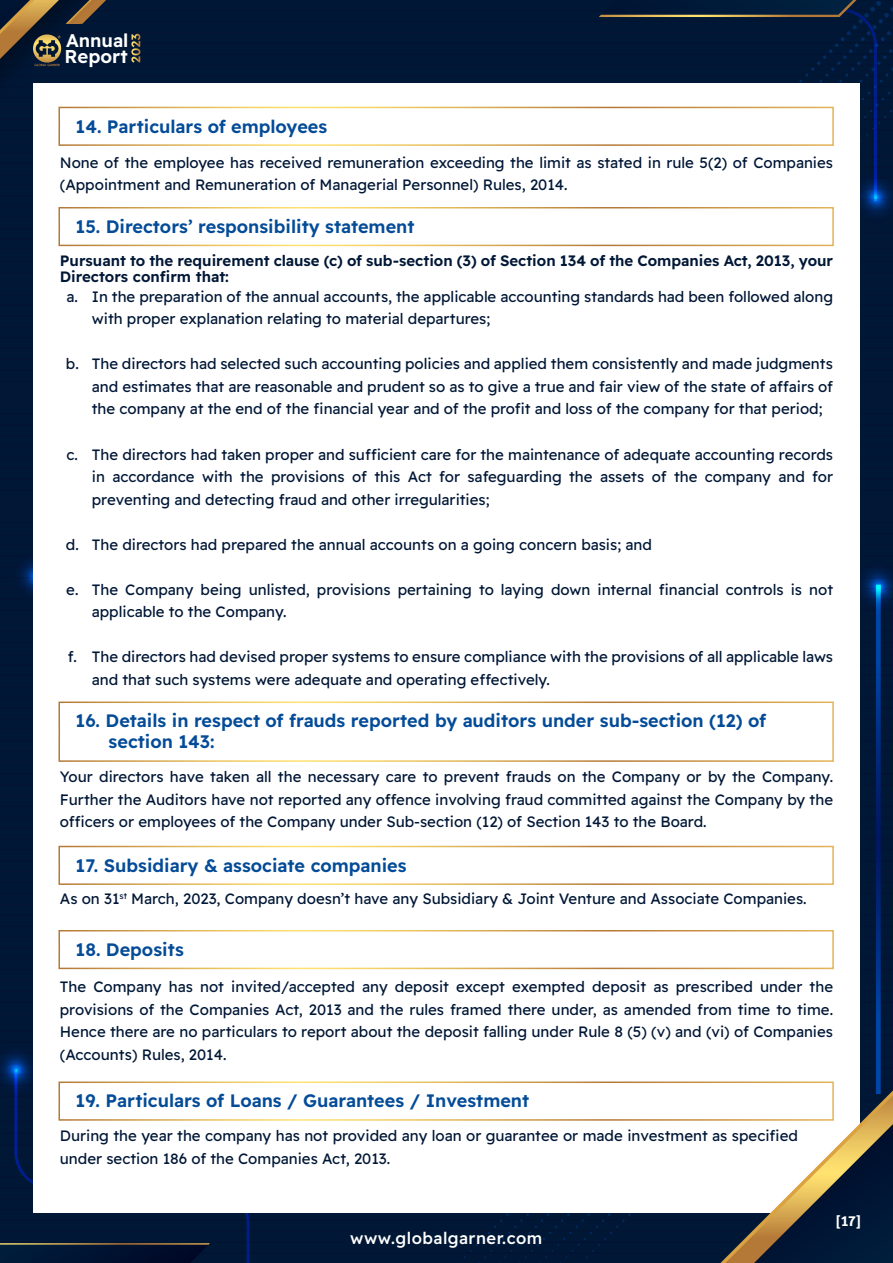
<style>
.page{position:relative;width:893px;height:1263px;background:#001736}
.page>*{position:absolute;margin:0;border:0;box-sizing:border-box;transform-origin:0 0}
.t1{font:600 18.6px "Readex Pro";color:#fff}
.t2{font:600 18.3px "Readex Pro";color:#fff}
.t3{font:600 18px/21px "Readex Pro";color:#044b98}
.t4{font:500 16.5px "Readex Pro";letter-spacing:.03em;color:#fff}
.t5{font:15px/22.5px "Readex Pro";color:#001736}
.t6{font:600 15px/16.5px "Readex Pro";color:#001736}
.t7{font:600 15px "Bree";color:#fff}
</style>
<div class="page">
<div style="left:33px;top:83px;width:827px;height:1130px;background:#fff"></div>
<svg style="left:876px;top:633px;width:5px;height:390px;background:#002c7e"></svg>
<svg style="left:861px;top:569px;width:32px;height:64px"></svg>
<svg style="left:19px;top:559px;width:14px;height:36px"></svg>
<svg style="left:58px;top:701px;width:776px;height:61px"></svg>
<svg style="left:58px;top:845px;width:776px;height:40px"></svg>
<svg style="left:58px;top:930px;width:776px;height:40px"></svg>
<svg style="left:0;top:1023px;width:893px;height:240px"></svg>
<svg style="left:0;top:0;width:893px;height:247px"></svg>
<p class="t2" style="left:66px;top:30px;width:64px">Annual</p>
<p class="t1" style="left:64px;top:45px;width:65px">Report</p>
<p class="t3" style="left:76px;top:116px;width:253px">14. Particulars of employees</p>
<p class="t5" style="left:60px;top:151px;width:775px">None of the employee has received remuneration exceeding the limit as stated in rule 5(2) of Companies (Appointment and Remuneration of Managerial Personnel) Rules, 2014.</p>
<p class="t3" style="left:76px;top:216px;width:340px">15. Directors’ responsibility statement</p>
<p class="t6" style="left:60px;top:252px;width:775px">Pursuant to the requirement clause (c) of sub-section (3) of Section 134 of the Companies Act, 2013, your<br>Directors confirm that:</p>
<p class="t5" style="left:67px;top:286px;width:13px">a.</p>
<p class="t5" style="left:66px;top:353px;width:14px">b.</p>
<p class="t5" style="left:67px;top:443px;width:13px">c.</p>
<p class="t5" style="left:66px;top:533px;width:14px">d.</p>
<p class="t5" style="left:66px;top:578px;width:14px">e.</p>
<p class="t5" style="left:68px;top:646px;width:11px">f.</p>
<p class="t5" style="left:92px;top:286px;width:743px">In the preparation of the annual accounts, the applicable accounting standards had been followed along with proper explanation relating to material departures;</p>
<p class="t5" style="left:92px;top:353px;width:743px;text-align:justify">The directors had selected such accounting policies and applied them consistently and made judgments and estimates that are reasonable and prudent so as to give a true and fair view of the state of affairs of the company at the end of the financial year and of the profit and loss of the company for that period;</p>
<p class="t5" style="left:92px;top:443px;width:743px;text-align:justify">The directors had taken proper and sufficient care for the maintenance of adequate accounting records in accordance with the provisions of this Act for safeguarding the assets of the company and for preventing and detecting fraud and other irregularities;</p>
<p class="t5" style="left:92px;top:533px;width:562px">The directors had prepared the annual accounts on a going concern basis; and</p>
<p class="t5" style="left:92px;top:578px;width:743px">The Company being unlisted, provisions pertaining to laying down internal financial controls is not applicable to the Company.</p>
<p class="t5" style="left:92px;top:646px;width:743px">The directors had devised proper systems to ensure compliance with the provisions of all applicable laws and that such systems were adequate and operating effectively.</p>
<p class="t3" style="left:109px;top:711px;width:659px;text-indent:-33px">16. Details in respect of frauds reported by auditors under sub-section (12) of section 143:</p>
<p class="t5" style="left:60px;top:766px;width:775px;text-align:justify">Your directors have taken all the necessary care to prevent frauds on the Company or by the Company.<br>Further the Auditors have not reported any offence involving fraud committed against the Company by the officers or employees of the Company under Sub-section (12) of Section 143 to the Board.</p>
<p class="t3" style="left:76px;top:855px;width:333px">17. Subsidiary &amp; associate companies</p>
<p class="t5" style="left:60px;top:888px;width:748px">As on 31<sup>st</sup> March, 2023, Company doesn’t have any Subsidiary &amp; Joint Venture and Associate Companies.</p>
<p class="t3" style="left:76px;top:939px;width:110px">18. Deposits</p>
<p class="t5" style="left:60px;top:976px;width:775px;text-align:justify">The Company has not invited/accepted any deposit except exempted deposit as prescribed under the provisions of the Companies Act, 2013 and the rules framed there under, as amended from time to time.<br>Hence there are no particulars to report about the deposit falling under Rule 8 (5) (v) and (vi) of Companies (Accounts) Rules, 2014.</p>
<p class="t3" style="left:76px;top:1090px;width:455px">19. Particulars of Loans / Guarantees / Investment</p>
<p class="t5" style="left:60px;top:1125px;width:740px">During the year the company has not provided any loan or guarantee or made investment as specified under section 186 of the Companies Act, 2013.</p>
<p class="t4" style="left:350px;top:1229px;width:194px">www.globalgarner.com</p>
<p class="t7" style="left:836px;top:1210px;width:27px">[17]</p>
</div>
